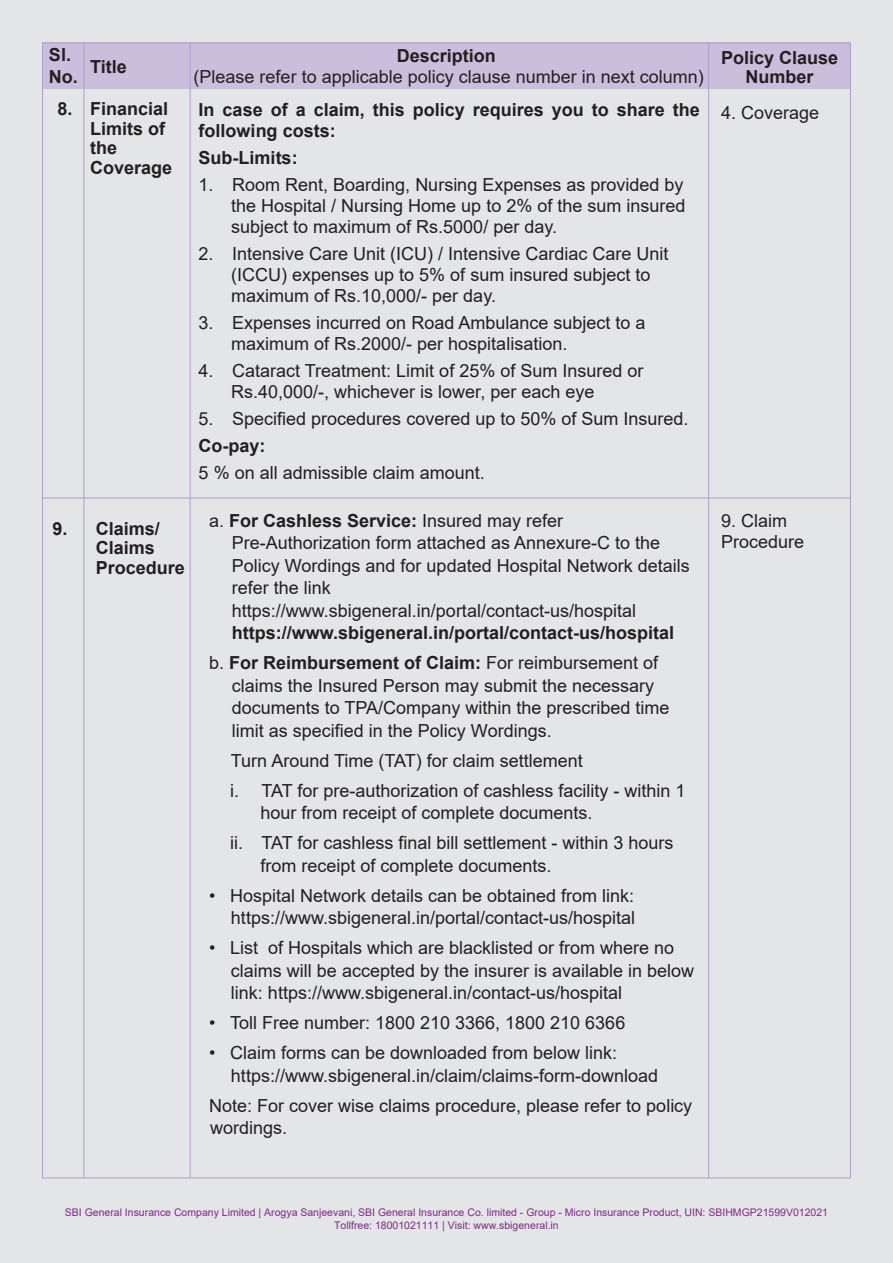
<style>
.page{position:relative;width:893px;height:1263px;background:#e4e5e7}
.page>*{position:absolute;margin:0;border:0;box-sizing:border-box;transform-origin:0 0}
.t1{font:18px/22.5px "Arial";color:#231f20}
.t2{font:700 18px/19.5px "Arial";color:#231f20}
.t3{font:10.5px/12.6px "Arial";color:#7f2987;text-align:center}
.s1{font-weight:700}
.s2{font-weight:400}
</style>
<div class="page">
<div style="left:43px;top:43px;width:807px;height:46px;background:#c9bedc"></div>
<hr style="left:708px;top:43px;width:1px;height:1135px;background:#b09ecb">
<hr style="left:83px;top:43px;width:1px;height:1135px;background:#b09ecb">
<hr style="left:190px;top:43px;width:1px;height:1135px;background:#b09ecb">
<hr style="left:43px;top:498px;width:807px;height:1px;background:#b09ecb">
<p class="t2" style="left:49px;top:45px;width:30px;line-height:21.6px">Sl.<br>No.</p>
<p class="t2" style="left:90px;top:57px;width:38px">Title</p>
<p class="t2" style="left:721px;top:48px;width:119px;text-align:center">Policy Clause<br>Number</p>
<p class="t2" style="left:397px;top:46px;width:101px">Description</p>
<p class="t1" style="left:194px;top:66px;width:512px">(Please refer to applicable policy clause number in next column)</p>
<p class="t2" style="left:58px;top:99px;width:112px">8. Financial</p>
<p class="t1" style="left:721px;top:101px;width:100px">4. Coverage</p>
<p class="t2" style="left:90px;top:119px;width:84px">Limits of the<br>Coverage</p>
<p class="t2" style="left:199px;top:99px;width:503px;line-height:21px">In case of a claim, this policy requires you to share the following costs:</p>
<p class="t2" style="left:199px;top:148px;width:100px">Sub-Limits:</p>
<p class="t1" style="left:231px;top:174px;width:456px;line-height:21px;text-align:justify;text-indent:-33px">1. Room Rent, Boarding, Nursing Expenses as provided by the Hospital / Nursing Home up to 2% of the sum insured subject to maximum of Rs.5000/ per day.</p>
<p class="t1" style="left:231px;top:243px;width:439px;line-height:21px;text-indent:-33px">2. Intensive Care Unit (ICU) / Intensive Cardiac Care Unit (ICCU) expenses up to 5% of sum insured subject to maximum of Rs.10,000/- per day.</p>
<p class="t1" style="left:231px;top:312px;width:416px;line-height:21px;text-indent:-33px">3. Expenses incurred on Road Ambulance subject to a maximum of Rs.2000/- per hospitalisation.</p>
<p class="t1" style="left:231px;top:360px;width:414px;line-height:21px;text-indent:-33px">4. Cataract Treatment: Limit of 25% of Sum Insured or<br>Rs.40,000/-, whichever is lower, per each eye</p>
<p class="t1" style="left:199px;top:407px;width:491px">5. Specified procedures covered up to 50% of Sum Insured.</p>
<p class="t2" style="left:199px;top:436px;width:68px">Co-pay:</p>
<p class="t1" style="left:199px;top:461px;width:288px">5 % on all admissible claim amount.</p>
<p class="t2" style="left:53px;top:519px;width:17px">9.</p>
<p class="t1" style="left:232px;top:509px;width:459px;text-indent:-23px">a. <span class="s1">For Cashless Service:</span> Insured may refer Pre-Authorization form attached as Annexure-C to the Policy Wordings and for updated Hospital Network details refer the link https://www.sbigeneral.in/portal/contact-us/hospital</p>
<p class="t2" style="left:209px;top:618px;width:467px;line-height:30px;text-indent:23px">https://www.sbigeneral.in/portal/contact-us/hospital <span class="s2">b.</span> For Reimbursement of Claim: <span class="s2">For reimbursement of</span></p>
<p class="t1" style="left:232px;top:674px;width:439px">claims the Insured Person may submit the necessary documents to TPA/Company within the prescribed time limit as specified in the Policy Wordings.</p>
<p class="t1" style="left:230px;top:745px;width:457px;line-height:30px">Turn Around Time (TAT) for claim settlement<br>i. TAT for pre-authorization of cashless facility - within 1</p>
<p class="t1" style="left:230px;top:798px;width:445px;line-height:30px;text-indent:30px">hour from receipt of complete documents.<br>ii. TAT for cashless final bill settlement - within 3 hours</p>
<p class="t1" style="left:260px;top:854px;width:293px">from receipt of complete documents.</p>
<p class="t1" style="left:209px;top:884px;width:428px;text-align:right">• Hospital Network details can be obtained from link: https://www.sbigeneral.in/portal/contact-us/hospital</p>
<p class="t1" style="left:231px;top:936px;width:465px;text-indent:-22px">• List of Hospitals which are blacklisted or from where no claims will be accepted by the insurer is available in below link: https://www.sbigeneral.in/contact-us/hospital</p>
<p class="t1" style="left:209px;top:1011px;width:418px">• Toll Free number: 1800 210 3366, 1800 210 6366</p>
<p class="t1" style="left:231px;top:1041px;width:429px;text-indent:-22px">• Claim forms can be downloaded from below link: https://www.sbigeneral.in/claim/claims-form-download</p>
<p class="t1" style="left:209px;top:1094px;width:485px">Note: For cover wise claims procedure, please refer to policy wordings.</p>
<p class="t2" style="left:96px;top:519px;width:91px">Claims/<br>Claims<br>Procedure</p>
<p class="t1" style="left:721px;top:509px;width:85px;line-height:21.6px">9. Claim<br>Procedure</p>
<p class="t3" style="left:65px;top:1206px;width:765px">SBI General Insurance Company Limited | Arogya Sanjeevani, SBI General Insurance Co. limited - Group - Micro Insurance Product, UIN: SBIHMGP21599V012021<br>Tollfree: 18001021111 | Visit: www.sbigeneral.in</p>
</div>
